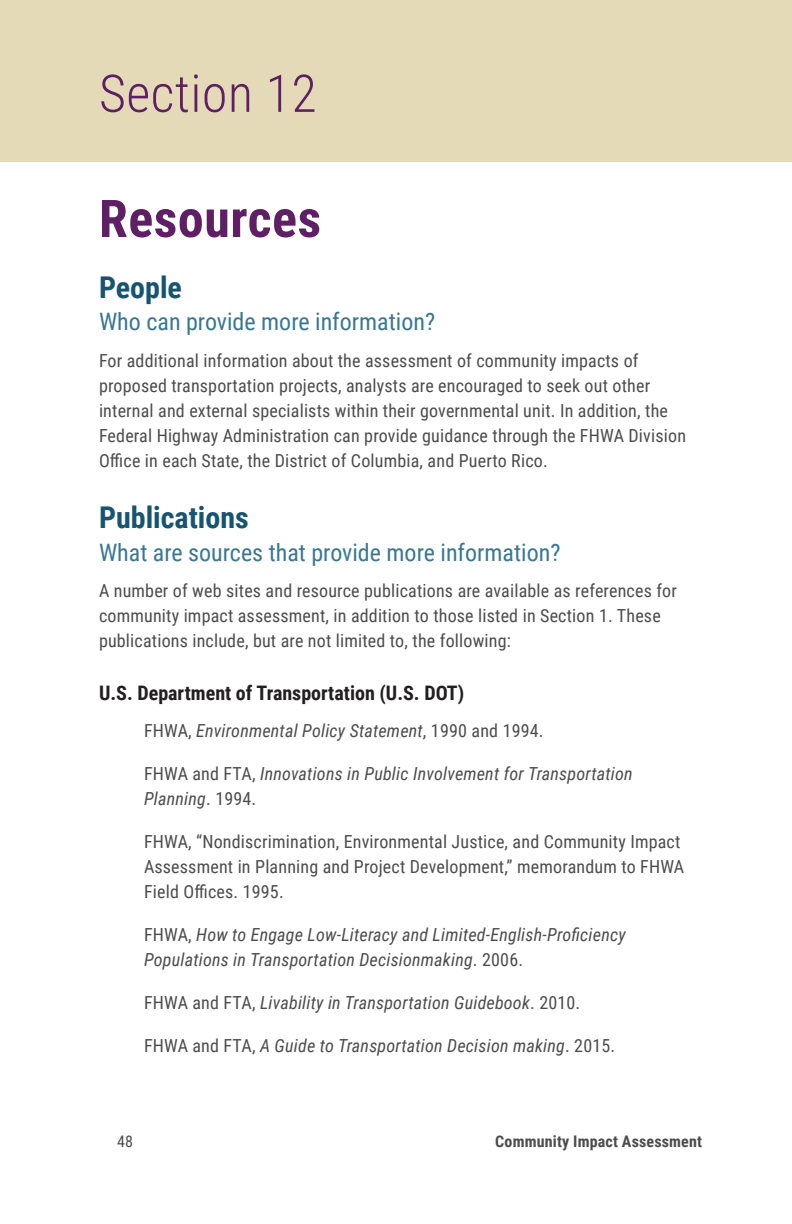
<style>
.page{position:relative;width:792px;height:1224px;background:#fff}
.page>*{position:absolute;margin:0;border:0;box-sizing:border-box;transform-origin:0 0}
.Section_title{font:300 52px "Roboto Condensed";letter-spacing:.01em;color:#5e1f64}
.Section_title-2{font:700 52px "Roboto Condensed";letter-spacing:.01em;color:#5e1f64}
.t1{font:700 30px "Roboto Condensed";color:#165470}
.subheader{font:24px "Roboto Condensed";color:#377792}
.sub-subheader{font:700 20px "Roboto Condensed";color:#231f20}
.Body{font:18px/25px "Roboto Condensed";letter-spacing:.01em;color:#4b4c4d}
.Body-2{font:italic 18px/25px "Roboto Condensed";letter-spacing:.01em;color:#4b4c4d}
.t2{font:700 16px "Roboto Condensed";letter-spacing:.01em;color:#4b4c4d}
.t3{font:16px "Roboto Condensed";color:#4b4c4d}
.s1{font-style:normal}
</style>
<div class="page">
<div style="left:0;top:0;width:792px;height:162px;background:#e5dab7"></div>
<p class="Section_title" style="left:99px;top:57px;width:219px">Section 12</p>
<p class="Section_title-2" style="left:99px;top:182px;width:224px">Resources</p>
<p class="t1" style="left:99px;top:266px;width:84px">People</p>
<p class="subheader" style="left:99px;top:305px;width:338px">Who can provide more information?</p>
<p class="Body" style="left:99px;top:348px;width:589px">For additional information about the assessment of community impacts of proposed transportation projects, analysts are encouraged to seek out other internal and external specialists within their governmental unit. In addition, the Federal Highway Administration can provide guidance through the FHWA Division Office in each State, the District of Columbia, and Puerto Rico.</p>
<p class="t1" style="left:99px;top:497px;width:151px">Publications</p>
<p class="subheader" style="left:99px;top:535px;width:463px">What are sources that provide more information?</p>
<p class="Body" style="left:99px;top:578px;width:579px">A number of web sites and resource publications are available as references for community impact assessment, in addition to those listed in Section 1. These publications include, but are not limited to, the following:</p>
<p class="sub-subheader" style="left:99px;top:679px;width:367px">U.S. Department of Transportation (U.S. DOT)</p>
<p class="Body-2" style="left:144px;top:718px;width:401px"><span class="s1">FHWA,</span> Environmental Policy Statement<span class="s1">, 1990 and 1994.</span></p>
<p class="Body-2" style="left:144px;top:761px;width:490px"><span class="s1">FHWA and FTA,</span> Innovations in Public Involvement for Transportation<br>Planning<span class="s1">. 1994.</span></p>
<p class="Body" style="left:144px;top:829px;width:542px">FHWA, “Nondiscrimination, Environmental Justice, and Community Impact<br>Assessment in Planning and Project Development,” memorandum to FHWA<br>Field Offices. 1995.</p>
<p class="Body-2" style="left:144px;top:922px;width:483px"><span class="s1">FHWA,</span> How to Engage Low-Literacy and Limited-English-Proficiency<br>Populations in Transportation Decisionmaking<span class="s1">. 2006.</span></p>
<p class="Body-2" style="left:144px;top:990px;width:438px"><span class="s1">FHWA and FTA,</span> Livability in Transportation Guidebook<span class="s1">. 2010.</span></p>
<p class="Body-2" style="left:144px;top:1033px;width:473px"><span class="s1">FHWA and FTA,</span> A Guide to Transportation Decision making<span class="s1">. 2015.</span></p>
<p class="t3" style="left:117px;top:1130px;width:17px">48</p>
<p class="t2" style="left:495px;top:1130px;width:208px">Community Impact Assessment</p>
</div>
